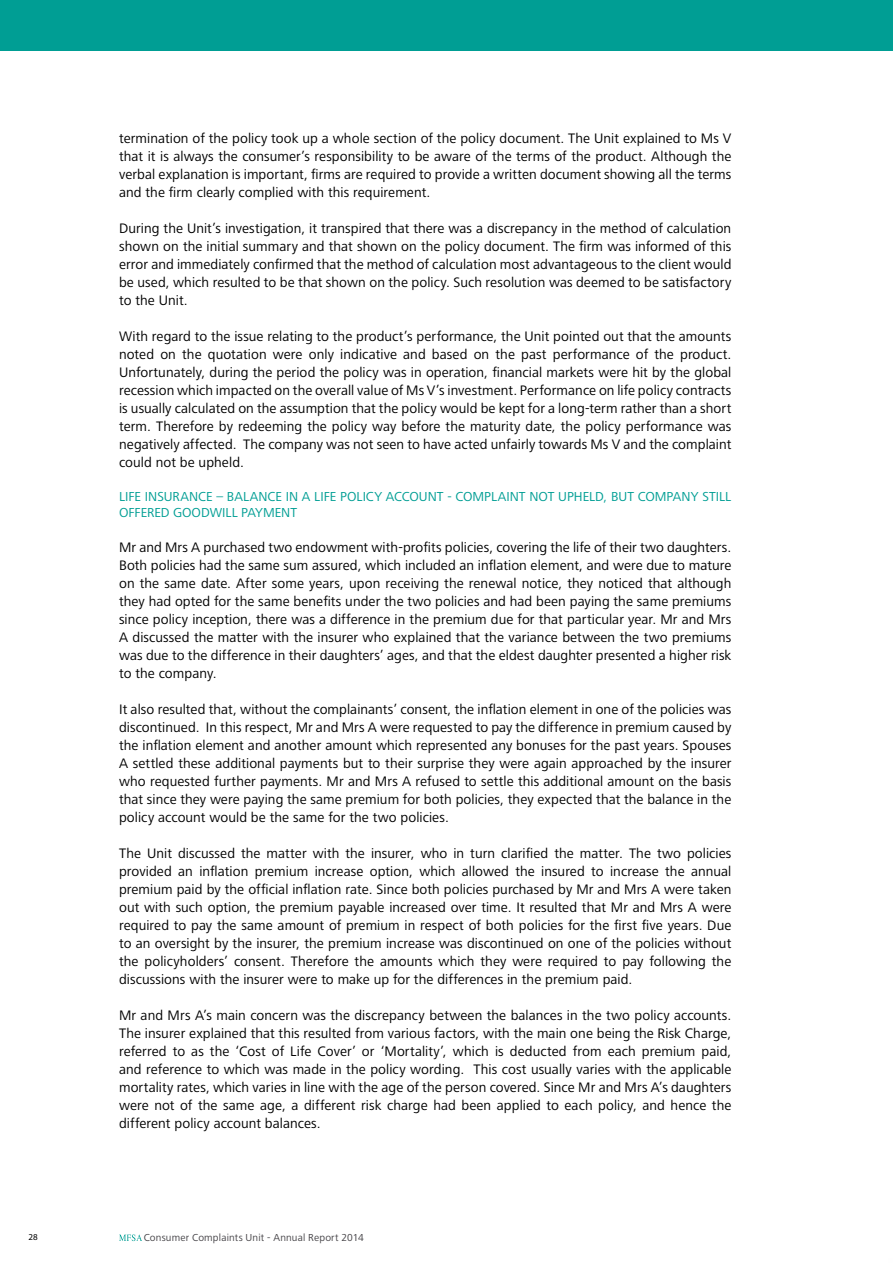
<style>
.page{position:relative;width:893px;height:1263px;background:#fff}
.page>*{position:absolute;margin:0;border:0;box-sizing:border-box;transform-origin:0 0}
.t1{font:14.25px/18px "Frutiger Next LT";letter-spacing:.005em;color:#000;text-align:justify}
.t2{font:13.5px "Frutiger Next LT";color:#009e94}
.t3{font:10.5px "Frutiger Next LT";letter-spacing:.015em;color:#454347}
.t4{font:9px "Myriad Pro";color:#000}
</style>
<div class="page">
<svg style="left:119px;top:1234px;width:23px;height:7px"></svg>
<div style="left:0;top:0;width:893px;height:51px;background:#009e94"></div>
<p class="t1" style="left:119px;top:129px;width:614px">termination of the policy took up a whole section of the policy document. The Unit explained to Ms V that it is always the consumer’s responsibility to be aware of the terms of the product. Although the verbal explanation is important, firms are required to provide a written document showing all the terms and the firm clearly complied with this requirement.</p>
<p class="t1" style="left:119px;top:219px;width:614px">During the Unit’s investigation, it transpired that there was a discrepancy in the method of calculation shown on the initial summary and that shown on the policy document. The firm was informed of this error and immediately confirmed that the method of calculation most advantageous to the client would be used, which resulted to be that shown on the policy. Such resolution was deemed to be satisfactory to the Unit.</p>
<p class="t1" style="left:119px;top:327px;width:614px">With regard to the issue relating to the product’s performance, the Unit pointed out that the amounts noted on the quotation were only indicative and based on the past performance of the product.<br>Unfortunately, during the period the policy was in operation, financial markets were hit by the global recession which impacted on the overall value of M s V’s investment. Performance on life policy contracts is usually calculated on the assumption that the policy would be kept for a long-term rather than a short term. Therefore by redeeming the policy way before the maturity date, the policy performance was negatively affected. The company was not seen to have acted unfairly towards M s V and the complaint could not be upheld.</p>
<p class="t2" style="left:119px;top:489px;width:7px">Life</p>
<p class="t2" style="left:145px;top:489px;width:9px">insurance</p>
<p class="t2" style="left:216px;top:489px;width:43px">– Balance</p>
<p class="t2" style="left:286px;top:489px;width:110px">in a life policy account</p>
<p class="t2" style="left:447px;top:489px;width:59px">- Complaint</p>
<p class="t2" style="left:529px;top:489px;width:9px">not</p>
<p class="t2" style="left:558px;top:489px;width:61px">upheld, but</p>
<p class="t2" style="left:638px;top:489px;width:38px">compan</p>
<p class="t2" style="left:691px;top:489px;width:42px">y sti ll</p>
<p class="t2" style="left:119px;top:505px;width:9px">offered</p>
<p class="t2" style="left:173px;top:505px;width:10px">goodwi</p>
<p class="t2" style="left:226px;top:505px;width:58px">ll payment</p>
<p class="t1" style="left:119px;top:539px;width:614px">M r and M rs A purchased two endowment with-profits policies, covering the life of their two daughters.<br>Both policies had the same sum assured, which included an inflation element, and were due to mature on the same date. After some years, upon receiving the renewal notice, they noticed that although they had opted for the same benefits under the two policies and had been paying the same premiums since policy inception, there was a difference in the premium due for that particular year. M r and M rs A discussed the matter with the insurer who explained that the variance between the two premiums was due to the difference in their daughters’ ages, and that the eldest daughter presented a higher risk to the company.</p>
<p class="t1" style="left:119px;top:701px;width:614px">It also resulted that, without the complainants’ consent, the inflation element in one of the policies was discontinued. In this respect, M r and M rs A were requested to pay the difference in premium caused by the inflation element and another amount which represented any bonuses for the past years. Spouses A settled these additional payments but to their surprise they were again approached by the insurer who requested further payments. M r and M rs A refused to settle this additional amount on the basis that since they were paying the same premium for both policies, they expected that the balance in the policy account would be the same for the two policies.</p>
<p class="t1" style="left:119px;top:845px;width:614px">The Unit discussed the matter with the insurer, who in turn clarified the matter. The two policies provided an inflation premium increase option, which allowed the insured to increase the annual premium paid by the official inflation rate. Since both policies purchased by M r and M rs A were taken out with such option, the premium payable increased over time. It resulted that M r and M rs A were required to pay the same amount of premium in respect of both policies for the first five years. Due to an oversight by the insurer, the premium increase was discontinued on one of the policies without the policyholders’ consent. Therefore the amounts which they were required to pay following the discussions with the insurer were to make up for the differences in the premium paid.</p>
<p class="t1" style="left:119px;top:1006px;width:614px">M r and M rs A’s main concern was the discrepancy between the balances in the two policy accounts.<br>The insurer explained that this resulted from various factors, with the main one being the Risk Charge, referred to as the ‘Cost of Life Cover’ or ‘M ortality’, which is deducted from each premium paid, and reference to which was made in the policy wording. This cost usually varies with the applicable mortality rates, which varies in line with the age of the person covered. Since M r and M rs A’s daughters were not of the same age, a different risk charge had been applied to each policy, and hence the different policy account balances.</p>
<p class="t4" style="left:28px;top:1231px;width:11px">28</p>
<p class="t3" style="left:144px;top:1232px;width:222px">Consumer Complaints Unit - Annual Report 2014</p>
</div>
